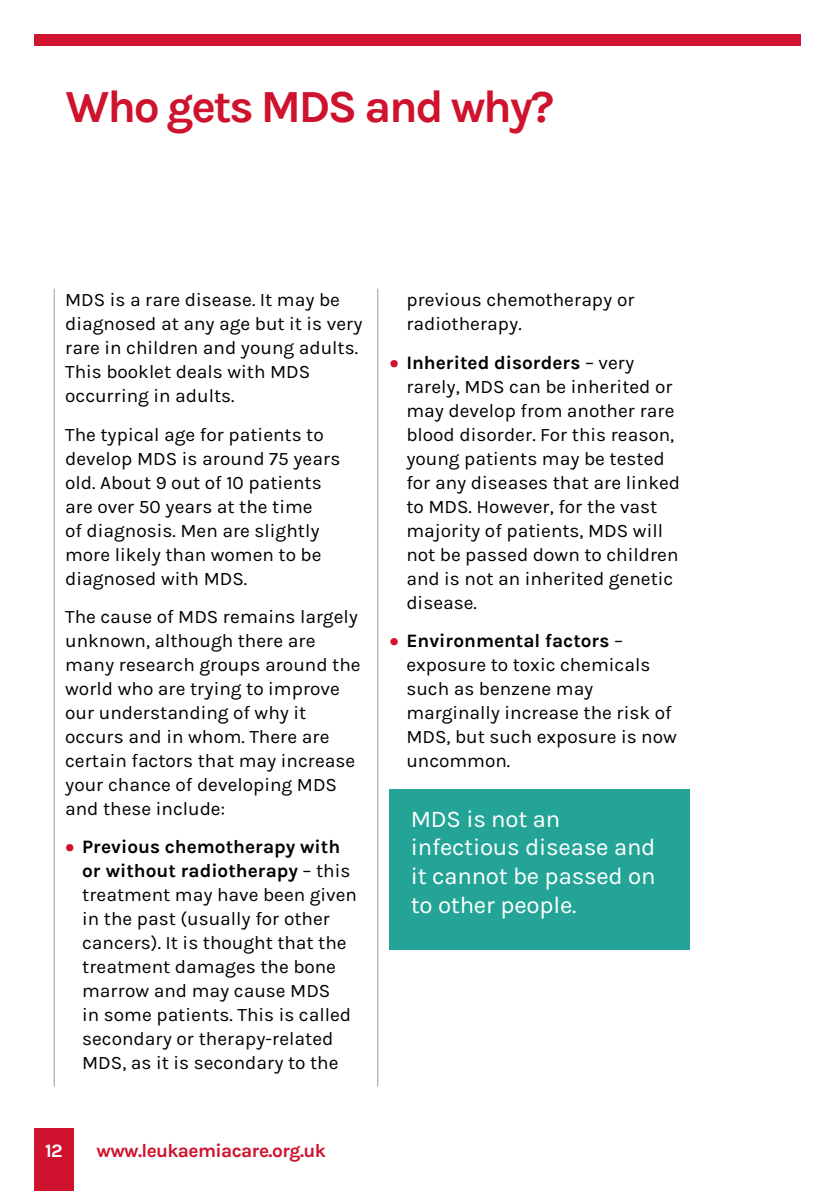
<style>
.page{position:relative;width:840px;height:1191px;background:#fff}
.page>*{position:absolute;margin:0;border:0;box-sizing:border-box;transform-origin:0 0}
.t1{font:700 46px "Karla";letter-spacing:-.05em;color:#cf122d}
.t2{font:24px/28.8px "Karla";letter-spacing:-.01em;color:#fff}
.t3{font:19px/24px "Karla";color:#000}
.t4{font:700 19px "Karla";letter-spacing:-.03em;color:#cf122d}
.t5{font:700 19px "Karla";color:#fff}
.s1{font-family:"Myriad Pro";font-weight:700;font-size:28px;color:#cf122d}
.s2{font-weight:700}
</style>
<div class="page">
<div style="left:34px;top:1128px;width:40px;height:63px;background:#cf122d"></div>
<hr style="left:54px;top:289px;width:1px;height:797px;background:#9d9d9c">
<hr style="left:377px;top:289px;width:1px;height:797px;background:#9d9d9c">
<div style="left:34px;top:34px;width:765px;height:11px;background:#cf122d"></div>
<div style="left:389px;top:789px;width:300px;height:160px;background:#23a496"></div>
<h1 class="t1" style="left:65px;top:80px;width:490px">Who gets MDS and why?</h1>
<p class="t3" style="left:65px;top:288px;width:299px">MDS is a rare disease. It may be diagnosed at any age but it is very rare in children and young adults.<br>This booklet deals with MDS occurring in adults.</p>
<p class="t3" style="left:65px;top:422px;width:276px">The typical age for patients to develop MDS is around 75 years old. About 9 out of 10 patients are over 50 years at the time<br>of diagnosis. Men are slightly more likely than women to be diagnosed with MDS.</p>
<p class="t3" style="left:65px;top:605px;width:297px">The cause of MDS remains largely unknown, although there are many research groups around the world who are trying to improve our understanding of why it occurs and in whom. There are certain factors that may increase your chance of developing MDS and these include:</p>
<p class="t3" style="left:82px;top:835px;width:276px;text-indent:-17px"><span class="s1">•</span> <span class="s2">Previous chemotherapy with or without radiotherapy</span> – this treatment may have been given in the past (usually for other cancers). It is thought that the treatment damages the bone marrow and may cause MDS<br>in some patients. This is called secondary or therapy-related<br>MDS, as it is secondary to the</p>
<p class="t5" style="left:45px;top:1140px;width:19px">12</p>
<p class="t4" style="left:96px;top:1140px;width:231px">www.leukaemiacare.org.uk</p>
<p class="t3" style="left:406px;top:288px;width:230px">previous chemotherapy or radiotherapy.</p>
<p class="t3" style="left:406px;top:350px;width:275px;text-indent:-17px"><span class="s1">•</span> <span class="s2">Inherited disorders</span> – very rarely, MDS can be inherited or may develop from another rare blood disorder. For this reason, young patients may be tested for any diseases that are linked to MDS. However, for the vast majority of patients, MDS will not be passed down to children and is not an inherited genetic disease.</p>
<p class="t3" style="left:406px;top:629px;width:272px;text-indent:-17px"><span class="s1">•</span> <span class="s2">Environmental factors</span> – exposure to toxic chemicals such as benzene may marginally increase the risk of<br>MDS, but such exposure is now uncommon.</p>
<p class="t2" style="left:410px;top:804px;width:246px">MDS is not an infectious disease and it cannot be passed on to other people.</p>
</div>
